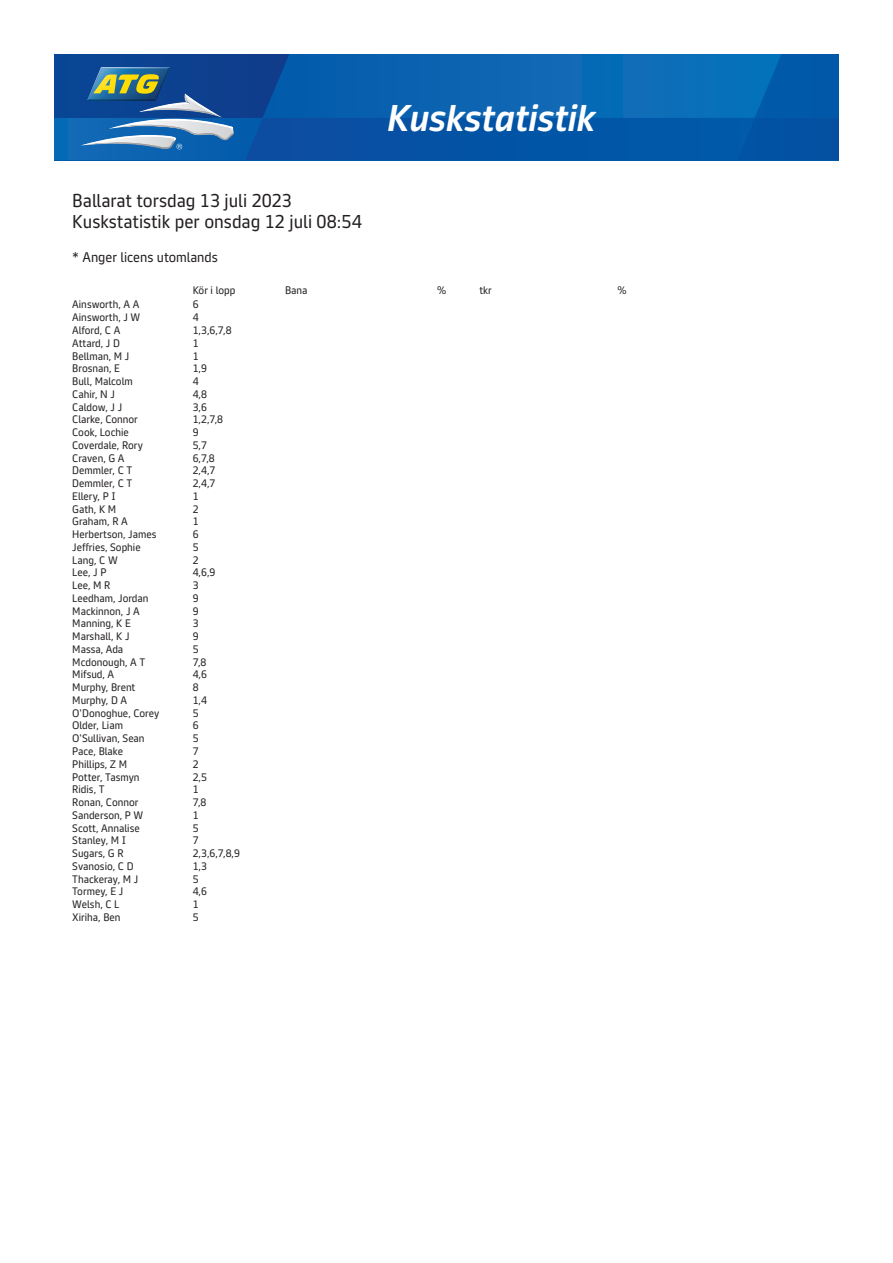
<style>
.page{position:relative;width:893px;height:1263px;background:#fff}
.page>*{position:absolute;margin:0;border:0;box-sizing:border-box;transform-origin:0 0}
.t1{font:italic 700 36px "ATG Text";color:#fff}
.t2{font:18px/21.6px "ATG Text";color:#231f20}
.t3{font:13.5px "ATG Text";color:#231f20}
.t4{font:10.5px "ATG Text";color:#231f20}
</style>
<div class="page">
<svg style="left:54px;top:54px;width:785px;height:106px;background:#105ea8"></svg>
<h2 class="t2" style="left:72px;top:190px;width:291px">Ballarat torsdag 13 juli 2023<br>Kuskstatistik per onsdag 12 juli 08:54</h2>
<p class="t3" style="left:72px;top:250px;width:147px">* Anger licens utomlands</p>
<h1 class="t1" style="left:387px;top:100px;width:210px">Kuskstatistik</h1>
<p class="t4" style="left:193px;top:285px;width:44px">Kör i lopp</p>
<p class="t4" style="left:285px;top:285px;width:24px">Bana</p>
<p class="t4" style="left:437px;top:285px;width:11px">%</p>
<p class="t4" style="left:479px;top:285px;width:14px">tkr</p>
<p class="t4" style="left:618px;top:285px;width:11px">%</p>
<p class="t4" style="left:72px;top:299px;width:69px">Ainsworth, A A</p>
<p class="t4" style="left:193px;top:299px;width:7px">6</p>
<p class="t4" style="left:72px;top:312px;width:70px">Ainsworth, J W</p>
<p class="t4" style="left:193px;top:312px;width:7px">4</p>
<p class="t4" style="left:72px;top:325px;width:50px">Alford, C A</p>
<p class="t4" style="left:193px;top:325px;width:40px">1,3,6,7,8</p>
<p class="t4" style="left:72px;top:338px;width:49px">Attard, J D</p>
<p class="t4" style="left:193px;top:338px;width:7px">1</p>
<p class="t4" style="left:72px;top:350px;width:59px">Bellman, M J</p>
<p class="t4" style="left:193px;top:350px;width:7px">1</p>
<p class="t4" style="left:72px;top:363px;width:49px">Brosnan, E</p>
<p class="t4" style="left:193px;top:363px;width:16px">1,9</p>
<p class="t4" style="left:72px;top:376px;width:62px">Bull, Malcolm</p>
<p class="t4" style="left:193px;top:376px;width:7px">4</p>
<p class="t4" style="left:72px;top:389px;width:44px">Cahir, N J</p>
<p class="t4" style="left:193px;top:389px;width:16px">4,8</p>
<p class="t4" style="left:72px;top:401px;width:51px">Caldow, J J</p>
<p class="t4" style="left:193px;top:401px;width:16px">3,6</p>
<p class="t4" style="left:72px;top:414px;width:67px">Clarke, Connor</p>
<p class="t4" style="left:193px;top:414px;width:32px">1,2,7,8</p>
<p class="t4" style="left:72px;top:427px;width:58px">Cook, Lochie</p>
<p class="t4" style="left:193px;top:427px;width:7px">9</p>
<p class="t4" style="left:72px;top:440px;width:72px">Coverdale, Rory</p>
<p class="t4" style="left:193px;top:440px;width:16px">5,7</p>
<p class="t4" style="left:72px;top:452px;width:54px">Craven, G A</p>
<p class="t4" style="left:193px;top:452px;width:24px">6,7,8</p>
<p class="t4" style="left:72px;top:465px;width:62px">Demmler, C T</p>
<p class="t4" style="left:193px;top:465px;width:24px">2,4,7</p>
<p class="t4" style="left:72px;top:478px;width:62px">Demmler, C T</p>
<p class="t4" style="left:193px;top:478px;width:24px">2,4,7</p>
<p class="t4" style="left:72px;top:491px;width:45px">Ellery, P I</p>
<p class="t4" style="left:193px;top:491px;width:7px">1</p>
<p class="t4" style="left:72px;top:503px;width:45px">Gath, K M</p>
<p class="t4" style="left:193px;top:503px;width:7px">2</p>
<p class="t4" style="left:72px;top:516px;width:57px">Graham, R A</p>
<p class="t4" style="left:193px;top:516px;width:7px">1</p>
<p class="t4" style="left:72px;top:529px;width:86px">Herbertson, James</p>
<p class="t4" style="left:193px;top:529px;width:7px">6</p>
<p class="t4" style="left:72px;top:542px;width:70px">Jeffries, Sophie</p>
<p class="t4" style="left:193px;top:542px;width:7px">5</p>
<p class="t4" style="left:72px;top:554px;width:47px">Lang, C W</p>
<p class="t4" style="left:193px;top:554px;width:7px">2</p>
<p class="t4" style="left:72px;top:567px;width:36px">Lee, J P</p>
<p class="t4" style="left:193px;top:567px;width:24px">4,6,9</p>
<p class="t4" style="left:72px;top:580px;width:40px">Lee, M R</p>
<p class="t4" style="left:193px;top:580px;width:7px">3</p>
<p class="t4" style="left:72px;top:593px;width:78px">Leedham, Jordan</p>
<p class="t4" style="left:193px;top:593px;width:7px">9</p>
<p class="t4" style="left:72px;top:605px;width:69px">Mackinnon, J A</p>
<p class="t4" style="left:193px;top:605px;width:7px">9</p>
<p class="t4" style="left:72px;top:618px;width:60px">Manning, K E</p>
<p class="t4" style="left:193px;top:618px;width:7px">3</p>
<p class="t4" style="left:72px;top:631px;width:59px">Marshall, K J</p>
<p class="t4" style="left:193px;top:631px;width:7px">9</p>
<p class="t4" style="left:72px;top:644px;width:52px">Massa, Ada</p>
<p class="t4" style="left:193px;top:644px;width:7px">5</p>
<p class="t4" style="left:72px;top:656px;width:74px">Mcdonough, A T</p>
<p class="t4" style="left:193px;top:656px;width:15px">7,8</p>
<p class="t4" style="left:72px;top:669px;width:43px">Mifsud, A</p>
<p class="t4" style="left:193px;top:669px;width:16px">4,6</p>
<p class="t4" style="left:72px;top:682px;width:65px">Murphy, Brent</p>
<p class="t4" style="left:193px;top:682px;width:7px">8</p>
<p class="t4" style="left:72px;top:695px;width:56px">Murphy, D A</p>
<p class="t4" style="left:193px;top:695px;width:16px">1,4</p>
<p class="t4" style="left:72px;top:707px;width:89px">O'Donoghue, Corey</p>
<p class="t4" style="left:193px;top:707px;width:7px">5</p>
<p class="t4" style="left:72px;top:720px;width:52px">Older, Liam</p>
<p class="t4" style="left:193px;top:720px;width:7px">6</p>
<p class="t4" style="left:72px;top:733px;width:74px">O'Sullivan, Sean</p>
<p class="t4" style="left:193px;top:733px;width:7px">5</p>
<p class="t4" style="left:72px;top:746px;width:52px">Pace, Blake</p>
<p class="t4" style="left:193px;top:746px;width:7px">7</p>
<p class="t4" style="left:72px;top:759px;width:56px">Phillips, Z M</p>
<p class="t4" style="left:193px;top:759px;width:7px">2</p>
<p class="t4" style="left:72px;top:771px;width:69px">Potter, Tasmyn</p>
<p class="t4" style="left:193px;top:771px;width:16px">2,5</p>
<p class="t4" style="left:72px;top:784px;width:34px">Ridis, T</p>
<p class="t4" style="left:193px;top:784px;width:7px">1</p>
<p class="t4" style="left:72px;top:797px;width:68px">Ronan, Connor</p>
<p class="t4" style="left:193px;top:797px;width:15px">7,8</p>
<p class="t4" style="left:72px;top:810px;width:73px">Sanderson, P W</p>
<p class="t4" style="left:193px;top:810px;width:7px">1</p>
<p class="t4" style="left:72px;top:822px;width:69px">Scott, Annalise</p>
<p class="t4" style="left:193px;top:822px;width:7px">5</p>
<p class="t4" style="left:72px;top:835px;width:55px">Stanley, M I</p>
<p class="t4" style="left:193px;top:835px;width:7px">7</p>
<p class="t4" style="left:72px;top:848px;width:53px">Sugars, G R</p>
<p class="t4" style="left:193px;top:848px;width:49px">2,3,6,7,8,9</p>
<p class="t4" style="left:72px;top:861px;width:63px">Svanosio, C D</p>
<p class="t4" style="left:193px;top:861px;width:16px">1,3</p>
<p class="t4" style="left:72px;top:873px;width:68px">Thackeray, M J</p>
<p class="t4" style="left:193px;top:873px;width:7px">5</p>
<p class="t4" style="left:72px;top:886px;width:53px">Tormey, E J</p>
<p class="t4" style="left:193px;top:886px;width:16px">4,6</p>
<p class="t4" style="left:72px;top:899px;width:49px">Welsh, C L</p>
<p class="t4" style="left:193px;top:899px;width:7px">1</p>
<p class="t4" style="left:72px;top:912px;width:50px">Xiriha, Ben</p>
<p class="t4" style="left:193px;top:912px;width:7px">5</p>
</div>
